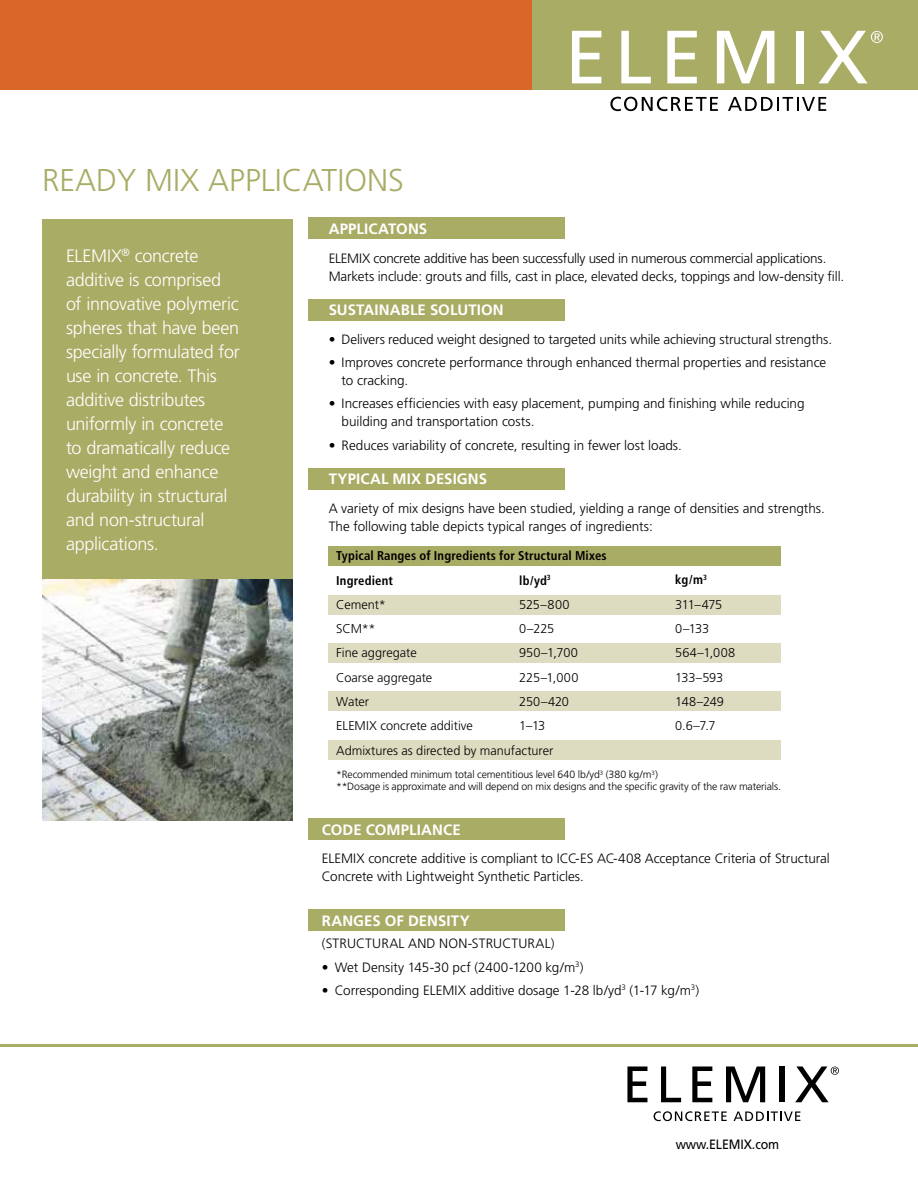
<style>
.page{position:relative;width:918px;height:1188px;background:#fff}
.page>*{position:absolute;margin:0;border:0;box-sizing:border-box;transform-origin:0 0}
.t1{font:300 31.5px "Frutiger";color:#a9ac65}
.t2{font:300 18px/24px "Frutiger";letter-spacing:-.015em;color:#fff}
.t3{font:700 15px "Frutiger";letter-spacing:.005em;color:#fff}
.t4{font:300 13.5px/18px "Frutiger";letter-spacing:-.005em;color:#000}
.t5{font:300 13.5px "Frutiger";letter-spacing:.015em;color:#000}
.t6{font:13.5px "Frutiger";letter-spacing:-.01em;color:#000;scale:.92 1}
.t7{font:300 12.75px "Frutiger";color:#000}
.t8{font:700 condensed 12.75px/24.3px "Frutiger";letter-spacing:.01em;color:#000}
.t9{font:300 10.5px/12px "Frutiger";letter-spacing:-.01em;color:#000}
</style>
<div class="page">
<div style="left:328px;top:546px;width:453px;height:19px;background:#a9ac65"></div>
<div style="left:328px;top:595px;width:453px;height:19px;background:#dddcc1"></div>
<div style="left:328px;top:644px;width:453px;height:19px;background:#dddcc1"></div>
<div style="left:328px;top:691px;width:453px;height:20px;background:#dddcc1"></div>
<div style="left:328px;top:741px;width:453px;height:19px;background:#dddcc1"></div>
<svg style="left:654px;top:1111px;width:73px;height:10px"></svg>
<svg style="left:734px;top:1112px;width:66px;height:9px"></svg>
<svg style="left:627px;top:1067px;width:20px;height:35px"></svg>
<svg style="left:661px;top:1067px;width:20px;height:35px"></svg>
<svg style="left:692px;top:1067px;width:20px;height:35px"></svg>
<svg style="left:726px;top:1067px;width:39px;height:35px"></svg>
<div style="left:780px;top:1067px;width:5px;height:35px;background:#000"></div>
<svg style="left:795px;top:1067px;width:44px;height:35px"></svg>
<hr style="left:0;top:1044px;width:918px;height:3px;background:#a9ac65">
<div style="left:309px;top:218px;width:256px;height:21px;background:#a9ac65"></div>
<div style="left:309px;top:299px;width:256px;height:22px;background:#a9ac65"></div>
<div style="left:309px;top:469px;width:256px;height:21px;background:#a9ac65"></div>
<div style="left:309px;top:910px;width:256px;height:21px;background:#a9ac65"></div>
<div style="left:309px;top:818px;width:256px;height:22px;background:#a9ac65"></div>
<div style="left:42px;top:219px;width:251px;height:366px;background:#a9ac65"></div>
<img style="left:42px;top:579px;width:251px;height:241px">
<div style="left:0;top:0;width:918px;height:90px;background:#a9ac65"></div>
<div style="left:0;top:0;width:531px;height:90px;background:#d96729"></div>
<svg style="left:610px;top:97px;width:108px;height:14px"></svg>
<svg style="left:728px;top:97px;width:98px;height:14px"></svg>
<svg style="left:572px;top:31px;width:29px;height:52px"></svg>
<svg style="left:621px;top:31px;width:30px;height:52px"></svg>
<svg style="left:667px;top:31px;width:30px;height:52px"></svg>
<svg style="left:717px;top:31px;width:57px;height:52px"></svg>
<div style="left:796px;top:31px;width:7px;height:52px;background:#fff"></div>
<svg style="left:819px;top:31px;width:64px;height:52px"></svg>
<h1 class="t1" style="left:42px;top:162px;width:235px">READY MIX applica</h1>
<h1 class="t1" style="left:322px;top:162px;width:80px">tions</h1>
<p class="t3" style="left:329px;top:220px;width:100px">APPLICATONS</p>
<p class="t4" style="left:329px;top:249px;width:517px">ELEMIX concrete additive has been successfully used in numerous commercial applications.<br>Markets include: grouts and fills, cast in place, elevated decks, toppings and low-density fill.</p>
<p class="t3" style="left:329px;top:301px;width:177px">SUSTAINABLE SOLUTION</p>
<p class="t4" style="left:329px;top:330px;width:505px">• Delivers reduced weight designed to targeted units while achieving structural strengths.</p>
<p class="t4" style="left:342px;top:353px;width:486px;text-indent:-13px">• Improves concrete performance through enhanced thermal properties and resistance to cracking.</p>
<p class="t4" style="left:342px;top:395px;width:464px;text-indent:-13px">• Increases efficiencies with easy placement, pumping and finishing while reducing building and transportation costs.</p>
<p class="t4" style="left:329px;top:436px;width:355px">• Reduces variability of concrete, resulting in fewer lost loads.</p>
<p class="t3" style="left:329px;top:470px;width:160px">TYPICAL MIX DESIGNS</p>
<p class="t4" style="left:329px;top:499px;width:498px">A variety of mix designs have been studied, yielding a range of densities and strengths.<br>The following table depicts typical ranges of ingredients:</p>
<p class="t2" style="left:66px;top:243px;width:175px">ELEMIX<sup>®</sup> concrete additive is comprised of innovative polymeric spheres that have been specially formulated for use in concrete. This additive distributes uniformly in concrete to dramatically reduce weight and enhance durability in structural and non-structural applications.</p>
<p class="t8" style="left:336px;top:544px;width:272px">Typical Ranges of Ingredients for Structural Mixes<br>Ingredient</p>
<p class="t8" style="left:519px;top:568px;width:33px">lb/yd<sup>3</sup></p>
<p class="t8" style="left:675px;top:568px;width:33px">kg/m<sup>3</sup></p>
<p class="t7" style="left:336px;top:597px;width:51px">Cement*</p>
<p class="t7" style="left:519px;top:597px;width:52px">525–800</p>
<p class="t7" style="left:675px;top:597px;width:49px">311–475</p>
<p class="t7" style="left:336px;top:621px;width:41px">SCM**</p>
<p class="t7" style="left:519px;top:621px;width:37px">0–225</p>
<p class="t7" style="left:675px;top:621px;width:35px">0–133</p>
<p class="t7" style="left:336px;top:646px;width:82px">Fine aggregate</p>
<p class="t7" style="left:519px;top:646px;width:60px">950–1,700</p>
<p class="t7" style="left:675px;top:646px;width:61px">564–1,008</p>
<p class="t7" style="left:336px;top:670px;width:98px">Coarse aggregate</p>
<p class="t7" style="left:519px;top:670px;width:61px">225–1,000</p>
<p class="t7" style="left:675px;top:670px;width:49px">133–593</p>
<p class="t7" style="left:336px;top:694px;width:34px">Water</p>
<p class="t7" style="left:519px;top:694px;width:51px">250–420</p>
<p class="t7" style="left:675px;top:694px;width:50px">148–249</p>
<p class="t7" style="left:336px;top:719px;width:138px">ELEMIX concrete additive</p>
<p class="t7" style="left:519px;top:719px;width:28px">1–13</p>
<p class="t7" style="left:675px;top:719px;width:42px">0.6–7.7</p>
<p class="t7" style="left:336px;top:743px;width:219px">Admixtures as directed by manufacturer</p>
<p class="t9" style="left:336px;top:769px;width:446px">*Recommended minimum total cementitious level 640 lb/yd<sup>3</sup> (380 kg/m<sup>3</sup>)<br>**Dosage is approximate and will depend on mix designs and the specific gravity of the raw materials.</p>
<p class="t3" style="left:322px;top:821px;width:140px">CODE COM PLIANCE</p>
<p class="t4" style="left:322px;top:850px;width:510px">ELEMIX concrete additive is compliant to ICC-ES AC-408 Acceptance Criteria of Structural<br>Concrete with Lightweight Synthetic Particles.</p>
<p class="t3" style="left:322px;top:912px;width:150px">RANGES OF DENSITY</p>
<p class="t5" style="left:322px;top:936px;width:68px">(Structural</p>
<p class="t5" style="left:408px;top:936px;width:148px">and Non-Structural)</p>
<p class="t4" style="left:322px;top:958px;width:263px">• Wet Density 145-30 pcf (2400-1200 kg/m<sup>3</sup>)</p>
<p class="t4" style="left:322px;top:981px;width:379px">• Corresponding ELEMIX additive dosage 1-28 lb/yd<sup>3</sup> (1-17 kg/m<sup>3</sup>)</p>
<p class="t6" style="left:676px;top:1136px;width:114px">www.ELEMIX.com</p>
</div>
